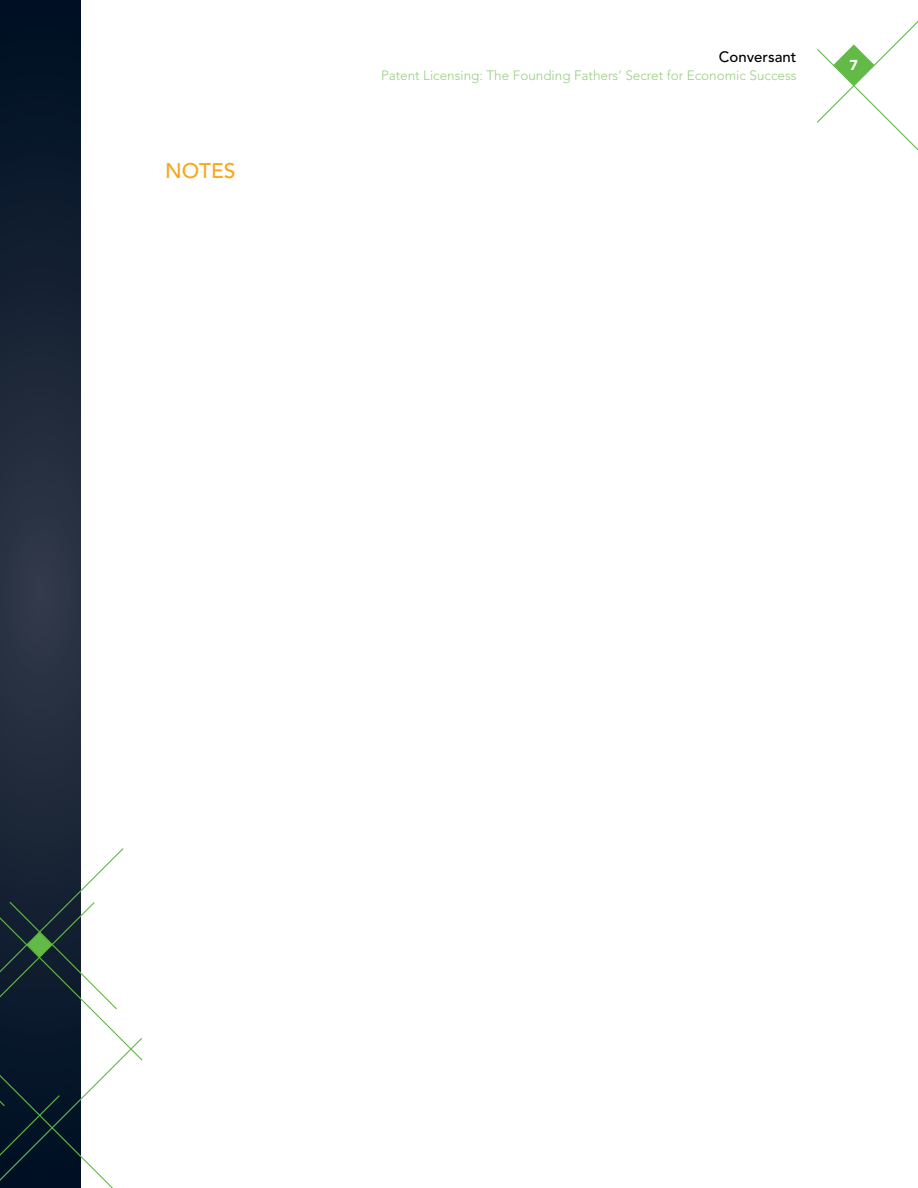
<style>
.page{position:relative;width:918px;height:1188px;background:#fff}
.page>*{position:absolute;margin:0;border:0;box-sizing:border-box;transform-origin:0 0}
.t1{font:500 21px "Avenir LT Std";letter-spacing:-.005em;color:#faa61a}
.t2{font:500 15px "Avenir LT Std";color:#000}
.t3{font:900 14.25px "Avenir LT Std";color:#fff}
.t4{font:300 13.5px "Avenir LT Std";color:#9acf82}
</style>
<div class="page">
<svg style="left:0;top:0;width:81px;height:847px;background:#1a2537"></svg>
<svg style="left:817px;top:21px;width:101px;height:130px"></svg>
<svg style="left:0;top:847px;width:143px;height:341px"></svg>
<h1 class="t1" style="left:165px;top:158px;width:72px">NOTES</h1>
<p class="t2" style="left:719px;top:48px;width:79px">Conversant</p>
<p class="t4" style="left:381px;top:67px;width:417px">Patent Licensing: The Founding Fathers’ Secret for Economic Success</p>
<p class="t3" style="left:850px;top:57px;width:10px">7</p>
</div>
